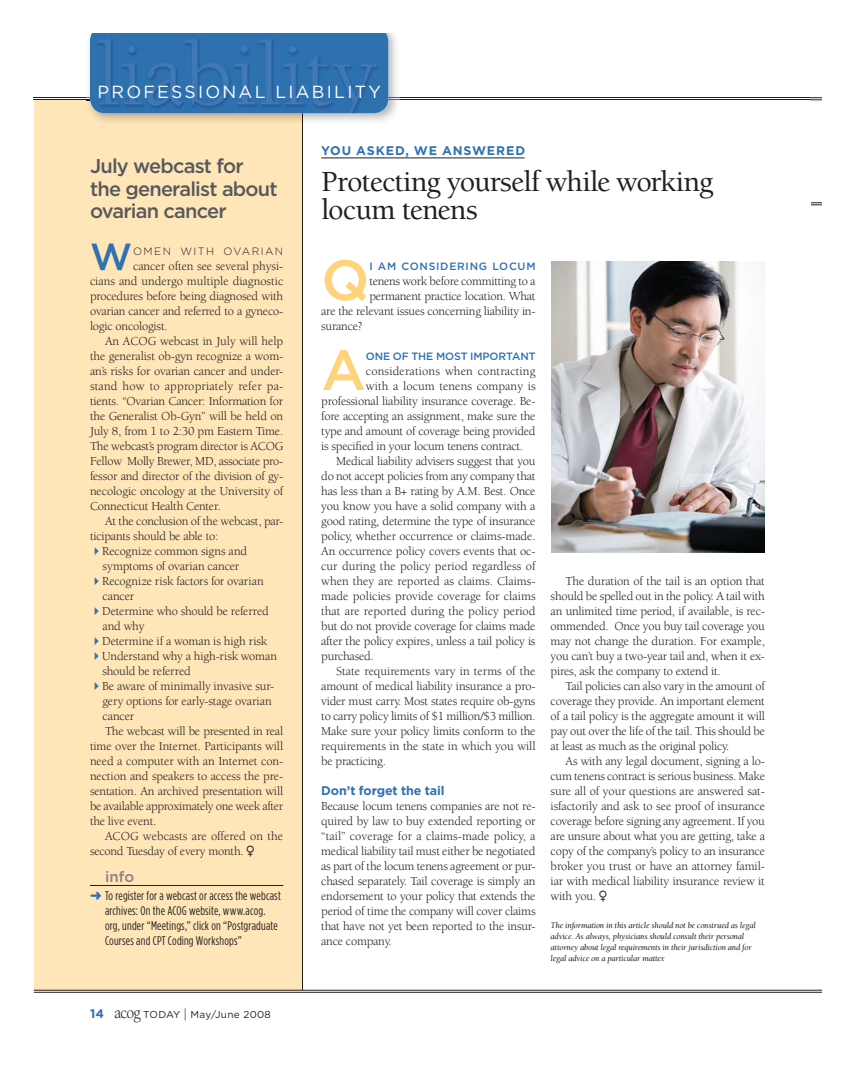
<style>
.page{position:relative;width:855px;height:1080px;background:#fff}
.page>*{position:absolute;margin:0;border:0;box-sizing:border-box;transform-origin:0 0}
.t1{font:500 56.62px "Gotham";color:#ffd27c}
.t2{font:500 37.75px "Gotham";color:#3071b1}
.t3{font:500 30px/27.5px "Berkeley";letter-spacing:-.035em;color:#231f20}
.t4{font:500 20px/22.5px "Gotham";letter-spacing:-.04em;color:#58595b}
.t5{font:17.5px "Gotham";letter-spacing:.13em;color:#fff}
.t6{font:500 15px "Gotham";color:#907e7e}
.t7{font:12.5px/15px "Berkeley";letter-spacing:-.02em;color:#231f20;text-align:justify}
.t8{font:12.5px "Berkeley";color:#231f20}
.t9{font:12.5px/15px "Gotham Condensed";letter-spacing:.015em;color:#231f20}
.t10{font:12.5px "Berkeley";letter-spacing:.01em;color:#231f20}
.t11{font:12.5px "Berkeley";letter-spacing:.005em;color:#231f20}
.t12{font:700 12.5px "Gotham";letter-spacing:.065em;color:#3071b1}
.t13{font:700 12.5px "Gotham";letter-spacing:-.01em;color:#3071b1}
.t14{font:500 10.62px "Gotham";letter-spacing:-.005em;color:#3071b1}
.t15{font:500 10.62px "Gotham";letter-spacing:.07em;color:#3071b1}
.t16{font:300 10.62px "Gotham";letter-spacing:.13em;color:#231f20}
.t17{font:10px "Gotham";letter-spacing:.03em;color:#231f20}
.t18{font:italic 8.75px/11.2px "Berkeley";letter-spacing:-.02em;color:#231f20}
.s1{color:#3071b1}
.s2{font-family:"Zeal"}
.s3{font-weight:700;font-size:12.5px;color:#3071b1}
.s4{font-family:"Berkeley";font-size:17.5px}
.s5{font-family:"Berkeley";font-size:15px;color:#005ca3}
</style>
<div class="page">
<svg style="left:810px;top:98px;width:11px;height:3px"></svg>
<svg style="left:810px;top:990px;width:11px;height:3px"></svg>
<div style="left:34px;top:100px;width:268px;height:890px;background:#ffe6b9"></div>
<hr style="left:302px;top:34px;width:1px;height:956px;background:#231f20">
<svg style="left:811px;top:203px;width:10px;height:3px"></svg>
<hr style="left:34px;top:990px;width:776px;height:1px;background:#231f20">
<hr style="left:34px;top:992px;width:776px;height:1px;background:#231f20">
<hr style="left:34px;top:98px;width:776px;height:1px;background:#231f20">
<hr style="left:34px;top:100px;width:776px;height:1px;background:#231f20">
<img style="left:86px;top:34px;width:313px;height:84px">
<img style="left:86px;top:98px;width:313px;height:3px">
<svg style="left:90px;top:113px;width:298px;height:12px"></svg>
<img style="left:90px;top:34px;width:298px;height:79px">
<hr style="left:321px;top:158px;width:204px;height:1px;background:#231f20">
<hr style="left:90px;top:885px;width:193px;height:1px;background:#231f20">
<img style="left:552px;top:262px;width:213px;height:291px">
<h3 class="t5" style="left:97px;top:85px;width:285px">PROFESSIONAL LIABILITY</h3>
<h3 class="t4" style="left:90px;top:156px;width:189px">July webcast for the generalist about ovarian cancer</h3>
<h2 class="t2" style="left:90px;top:242px;width:44px">W</h2>
<p class="t16" style="left:133px;top:247px;width:152px">OMEN WITH OVARIAN</p>
<p class="t7" style="left:90px;top:260px;width:195px;text-indent:43px">cancer often see several physi&shy;cians and undergo multiple diagnostic procedures before being diagnosed with ovarian cancer and referred to a gyneco&shy;logic oncologist.</p>
<p class="t7" style="left:90px;top:335px;width:195px;text-indent:15px">An ACOG webcast in July will help the generalist ob-gyn recognize a wom&shy;an’s risks for ovarian cancer and under&shy;stand how to appropriately refer pa&shy;tients. “Ovarian Cancer: Information for the Generalist Ob-Gyn” will be held on July 8, from 1 to 2:30 pm Eastern Time.<br>The webcast’s program director is ACOG Fellow Molly Brewer, MD, associate pro&shy;fessor and director of the division of gy&shy;necologic oncology at the University of Connecticut Health Center.</p>
<p class="t7" style="left:90px;top:515px;width:195px;text-indent:15px">At the conclusion of the webcast, par&shy;ticipants should be able to:</p>
<p class="t7" style="left:90px;top:545px;width:159px;text-align:center"><span class="s1">✔</span>Recognize common signs and symptoms of ovarian cancer</p>
<p class="t7" style="left:102px;top:575px;width:163px;text-indent:-12px"><span class="s1">✔</span>Recognize risk factors for ovarian cancer</p>
<p class="t7" style="left:102px;top:605px;width:168px;text-indent:-12px"><span class="s1">✔</span>Determine who should be referred and why</p>
<p class="t7" style="left:90px;top:635px;width:179px"><span class="s1">✔</span>Determine if a woman is high risk</p>
<p class="t7" style="left:102px;top:650px;width:176px;text-indent:-12px"><span class="s1">✔</span>Understand why a high-risk woman should be referred</p>
<p class="t7" style="left:90px;top:680px;width:186px"><span class="s1">✔</span>Be aware of minimally invasive sur-</p>
<p class="t7" style="left:102px;top:695px;width:171px">gery options for early-stage ovarian</p>
<p class="t7" style="left:102px;top:710px;width:33px">cancer</p>
<p class="t7" style="left:105px;top:725px;width:180px">The webcast will be presented in real</p>
<p class="t7" style="left:90px;top:740px;width:195px">time over the Internet. Participants will</p>
<p class="t7" style="left:90px;top:755px;width:195px">need a computer with an Internet con-</p>
<p class="t7" style="left:90px;top:770px;width:195px">nection and speakers to access the pre-</p>
<p class="t7" style="left:90px;top:785px;width:195px">sentation. An archived presentation will</p>
<p class="t7" style="left:90px;top:800px;width:195px">be available approximately one week after</p>
<p class="t7" style="left:90px;top:815px;width:68px">the live event.</p>
<p class="t8" style="left:105px;top:831px;width:180px">ACOG webcasts are offered on the</p>
<p class="t7" style="left:90px;top:845px;width:166px">second Tuesday of every month. <span class="s2">™</span></p>
<p class="t6" style="left:105px;top:871px;width:31px">info</p>
<p class="t9" style="left:105px;top:889px;width:177px;text-indent:-15px"><span class="s1">➜</span> To register for a webcast or access the webcast archives: On the ACOG website, www.acog. org, under “Meetings,” click on “Postgraduate Courses and CPT Coding Workshops”</p>
<p class="t17" style="left:90px;top:1011px;width:182px"><span class="s3">14</span> <span class="s4">acog</span> TODAY <span class="s5">|</span> May/June 2008</p>
<p class="t12" style="left:321px;top:146px;width:205px">YOU ASKED, WE ANSWERED</p>
<h3 class="t3" style="left:321px;top:171px;width:394px">Protecting yourself while working locum tenens</h3>
<h1 class="t1" style="left:321px;top:259px;width:50px">Q</h1>
<p class="t15" style="left:369px;top:262px;width:168px">I AM CONSIDERING LOCUM</p>
<p class="t7" style="left:369px;top:275px;width:168px">tenens work before committing to a</p>
<p class="t7" style="left:369px;top:290px;width:168px">permanent practice location. What</p>
<p class="t7" style="left:321px;top:305px;width:216px">are the relevant issues concerning liability in-</p>
<p class="t7" style="left:321px;top:320px;width:43px">surance?</p>
<h1 class="t1" style="left:321px;top:349px;width:46px">A</h1>
<p class="t14" style="left:366px;top:352px;width:171px">ONE OF THE MOST IMPORTANT</p>
<p class="t10" style="left:366px;top:366px;width:171px">considerations when contracting</p>
<p class="t11" style="left:366px;top:381px;width:171px">with a locum tenens company is</p>
<p class="t7" style="left:321px;top:395px;width:216px">professional liability insurance coverage. Be-</p>
<p class="t7" style="left:321px;top:410px;width:216px">fore accepting an assignment, make sure the</p>
<p class="t7" style="left:321px;top:425px;width:216px">type and amount of coverage being provided</p>
<p class="t7" style="left:321px;top:440px;width:203px">is specified in your locum tenens contract.</p>
<p class="t7" style="left:336px;top:455px;width:201px">Medical liability advisers suggest that you</p>
<p class="t7" style="left:321px;top:470px;width:216px">do not accept policies from any company that</p>
<p class="t7" style="left:321px;top:485px;width:216px">has less than a B+ rating by A.M. Best. Once</p>
<p class="t7" style="left:321px;top:500px;width:216px">you know you have a solid company with a</p>
<p class="t7" style="left:321px;top:515px;width:216px">good rating, determine the type of insurance</p>
<p class="t7" style="left:321px;top:530px;width:216px">policy, whether occurrence or claims-made.</p>
<p class="t7" style="left:321px;top:545px;width:216px">An occurrence policy covers events that oc-</p>
<p class="t8" style="left:321px;top:561px;width:216px">cur during the policy period regardless of</p>
<p class="t8" style="left:321px;top:576px;width:216px">when they are reported as claims. Claims-</p>
<p class="t8" style="left:321px;top:591px;width:216px">made policies provide coverage for claims</p>
<p class="t8" style="left:321px;top:606px;width:216px">that are reported during the policy period</p>
<p class="t7" style="left:321px;top:620px;width:216px">but do not provide coverage for claims made</p>
<p class="t7" style="left:321px;top:635px;width:216px">after the policy expires, unless a tail policy is</p>
<p class="t7" style="left:321px;top:650px;width:54px">purchased.</p>
<p class="t8" style="left:336px;top:666px;width:201px">State requirements vary in terms of the</p>
<p class="t7" style="left:321px;top:680px;width:216px">amount of medical liability insurance a pro-</p>
<p class="t7" style="left:321px;top:695px;width:216px">vider must carry. Most states require ob-gyns</p>
<p class="t7" style="left:321px;top:710px;width:216px">to carry policy limits of $1 million/$3 million.</p>
<p class="t7" style="left:321px;top:725px;width:216px">Make sure your policy limits conform to the</p>
<p class="t7" style="left:321px;top:740px;width:216px">requirements in the state in which you will</p>
<p class="t7" style="left:321px;top:755px;width:66px">be practicing.</p>
<p class="t13" style="left:321px;top:786px;width:125px">Don’t forget the tail</p>
<p class="t7" style="left:321px;top:800px;width:216px">Because locum tenens companies are not re&shy;quired by law to buy extended reporting or “tail” coverage for a claims-made policy, a medical liability tail must either be negotiated as part of the locum tenens agreement or pur&shy;chased separately. Tail coverage is simply an endorsement to your policy that extends the period of time the company will cover claims that have not yet been reported to the insur&shy;ance company.</p>
<p class="t7" style="left:551px;top:575px;width:216px;text-indent:15px">The duration of the tail is an option that should be spelled out in the policy. A tail with an unlimited time period, if available, is rec&shy;ommended. Once you buy tail coverage you may not change the duration. For example, you can’t buy a two-year tail and, when it ex&shy;pires, ask the company to extend it.</p>
<p class="t7" style="left:551px;top:680px;width:216px;text-indent:15px">Tail policies can also vary in the amount of coverage they provide. An important element of a tail policy is the aggregate amount it will pay out over the life of the tail. This should be at least as much as the original policy.</p>
<p class="t7" style="left:551px;top:755px;width:216px;text-indent:15px">As with any legal document, signing a lo&shy;cum tenens contract is serious business. Make sure all of your questions are answered sat&shy;isfactorily and ask to see proof of insurance coverage before signing any agreement. If you are unsure about what you are getting, take a copy of the company’s policy to an insurance broker you trust or have an attorney famil&shy;iar with medical liability insurance review it with you. <span class="s2">™</span></p>
<p class="t18" style="left:551px;top:920px;width:207px">The information in this article should not be construed as legal advice. As always, physicians should consult their personal attorney about legal requirements in their jurisdiction and for legal advice on a particular matter.</p>
</div>
